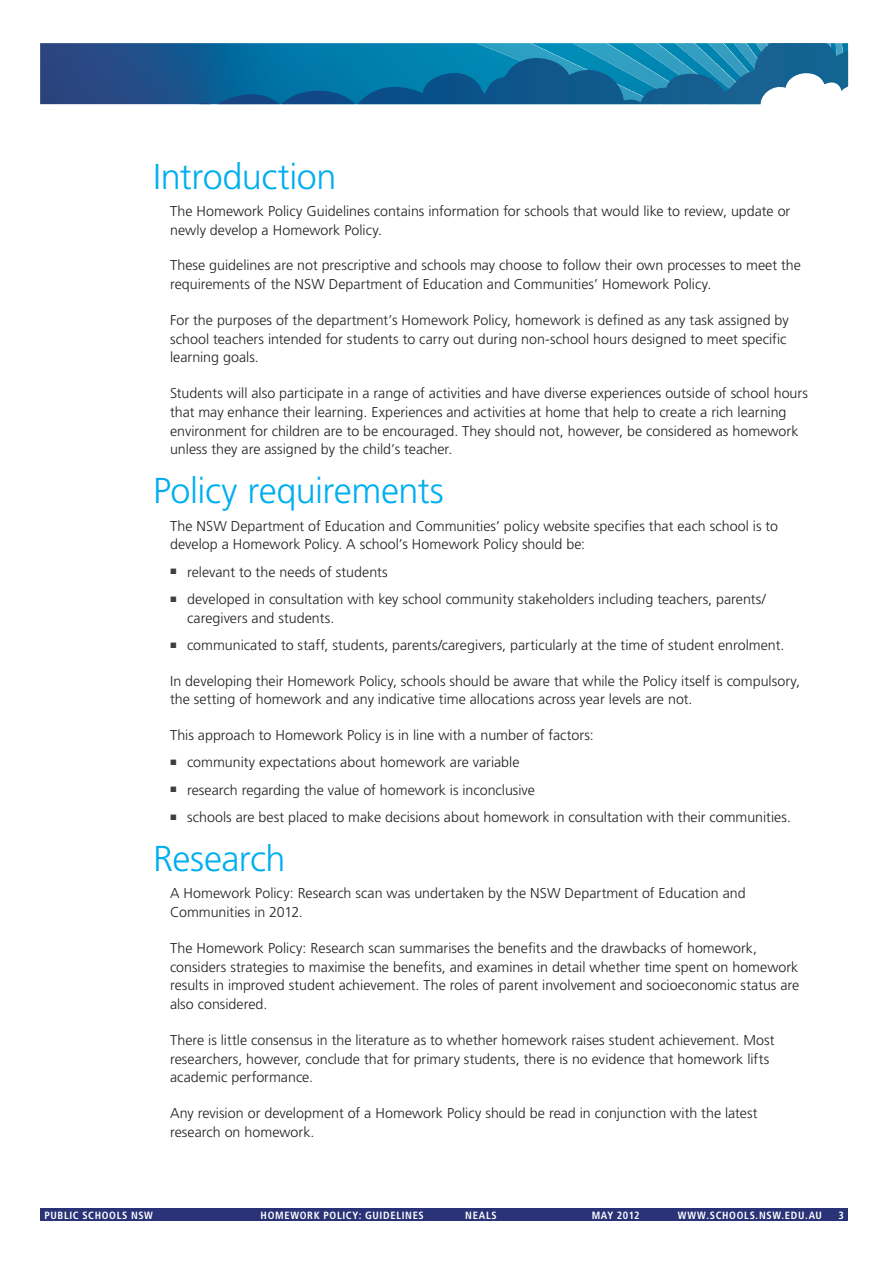
<style>
.page{position:relative;width:893px;height:1263px;background:#fff}
.page>*{position:absolute;margin:0;border:0;box-sizing:border-box;transform-origin:0 0}
._2_1_Key_message{font:300 36px "Frutiger LT Std";letter-spacing:-.015em;color:#00aeef}
._3_0_Body_copy{font:300 14.25px/18.8px "Frutiger LT Std";color:#231f20}
._3_1_Body_copy_bulle{font:300 14.25px/18.8px "Frutiger LT Std";color:#231f20}
._6_0_Footer_with_pag{font:700 condensed 10.5px "Frutiger LT Std";letter-spacing:.065em;color:#fff}
</style>
<div class="page">
<div style="left:40px;top:1208px;width:808px;height:13px;background:#2b3378"></div>
<img style="left:40px;top:43px;width:159px;height:61px">
<svg style="left:199px;top:43px;width:650px;height:62px;background:#1c7aa7"></svg>
<p class="_2_1_Key_message" style="left:153px;top:156px;width:185px">Introduction</p>
<p class="_3_0_Body_copy" style="left:170px;top:202px;width:622px">The Homework Policy Guidelines contains information for schools that would like to review, update or newly develop a Homework Policy.</p>
<p class="_3_0_Body_copy" style="left:170px;top:256px;width:632px">These guidelines are not prescriptive and schools may choose to follow their own processes to meet the requirements of the NSW Department of Education and Communities’ Homework Policy.</p>
<p class="_3_0_Body_copy" style="left:170px;top:311px;width:620px">For the purposes of the department’s Homework Policy, homework is defined as any task assigned by school teachers intended for students to carry out during non-school hours designed to meet specific learning goals.</p>
<p class="_3_0_Body_copy" style="left:170px;top:384px;width:639px">Students will also participate in a range of activities and have diverse experiences outside of school hours that may enhance their learning. Experiences and activities at home that help to create a rich learning environment for children are to be encouraged. They should not, however, be considered as homework unless they are assigned by the child’s teacher.</p>
<p class="_2_1_Key_message" style="left:153px;top:471px;width:292px">Policy requirements</p>
<p class="_3_0_Body_copy" style="left:170px;top:517px;width:609px">The NSW Department of Education and Communities’ policy website specifies that each school is to develop a Homework Policy. A school’s Homework Policy should be:</p>
<p class="_3_1_Body_copy_bulle" style="left:187px;top:563px;width:202px">relevant to the needs of students</p>
<p class="_3_1_Body_copy_bulle" style="left:187px;top:590px;width:580px">developed in consultation with key school community stakeholders including teachers, parents/ caregivers and students.</p>
<p class="_3_1_Body_copy_bulle" style="left:187px;top:636px;width:599px">communicated to staff, students, parents/caregivers, particularly at the time of student enrolment.</p>
<p class="_3_0_Body_copy" style="left:170px;top:672px;width:632px">In developing their Homework Policy, schools should be aware that while the Policy itself is compulsory, the setting of homework and any indicative time allocations across year levels are not.</p>
<p class="_3_0_Body_copy" style="left:170px;top:726px;width:425px">This approach to Homework Policy is in line with a number of factors:</p>
<p class="_3_1_Body_copy_bulle" style="left:187px;top:753px;width:334px">community expectations about homework are variable</p>
<p class="_3_1_Body_copy_bulle" style="left:187px;top:781px;width:349px">research regarding the value of homework is inconclusive</p>
<p class="_3_1_Body_copy_bulle" style="left:187px;top:808px;width:605px">schools are best placed to make decisions about homework in consultation with their communities.</p>
<p class="_2_1_Key_message" style="left:153px;top:838px;width:134px">Research</p>
<p class="_3_0_Body_copy" style="left:170px;top:884px;width:577px">A Homework Policy: Research scan was undertaken by the NSW Department of Education and<br>Communities in 2012.</p>
<p class="_3_0_Body_copy" style="left:170px;top:939px;width:631px">The Homework Policy: Research scan summarises the benefits and the drawbacks of homework, considers strategies to maximise the benefits, and examines in detail whether time spent on homework results in improved student achievement. The roles of parent involvement and socioeconomic status are also considered.</p>
<p class="_3_0_Body_copy" style="left:170px;top:1031px;width:606px">There is little consensus in the literature as to whether homework raises student achievement. Most researchers, however, conclude that for primary students, there is no evidence that homework lifts academic performance.</p>
<p class="_3_0_Body_copy" style="left:170px;top:1104px;width:589px">Any revision or development of a Homework Policy should be read in conjunction with the latest research on homework.</p>
<p class="_6_0_Footer_with_pag" style="left:44px;top:1209px;width:110px">PUBLIC SCHOOLS NSW</p>
<p class="_6_0_Footer_with_pag" style="left:261px;top:1209px;width:165px">HOMEWORK POLICY: GUIDELINES</p>
<p class="_6_0_Footer_with_pag" style="left:465px;top:1209px;width:33px">NEALS</p>
<p class="_6_0_Footer_with_pag" style="left:592px;top:1209px;width:50px">MAY 2012</p>
<p class="_6_0_Footer_with_pag" style="left:678px;top:1209px;width:146px">WWW.SCHOOLS.NSW.EDU.AU</p>
<p class="_6_0_Footer_with_pag" style="left:838px;top:1209px;width:7px">3</p>
</div>
